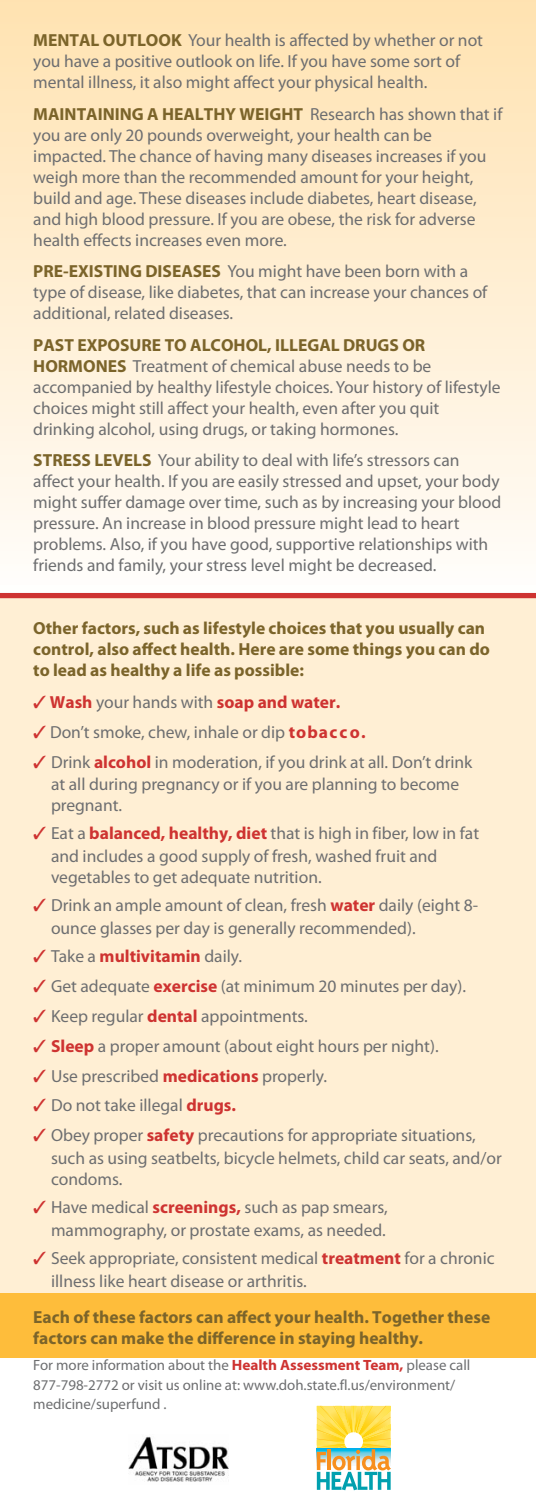
<style>
.page{position:relative;width:536px;height:1512px;background:#fff}
.page>*{position:absolute;margin:0;border:0;box-sizing:border-box;transform-origin:0 0}
.t1{font:17.5px/21px "Myriad Pro";color:#6d6e70}
.t2{font:700 17.5px/21px "Myriad Pro";color:#7b642a}
.t3{font:700 17.5px "Myriad Pro";color:#ce3331}
.t4{font:14.88px/19.2px "Myriad Pro";color:#6d6e70}
.s1{font-weight:700;color:#7b642a}
.s2{font-weight:400;color:#6d6e70}
.s3{color:#ce3331}
.s4{font-weight:700;color:#ce3331}
.s5{font-family:"Myriad Web Pro";font-weight:700;color:#ce3331}
</style>
<div class="page">
<img style="left:128px;top:1436px;width:100px;height:46px">
<div style="left:0;top:0;width:536px;height:595px;background:linear-gradient(to bottom,#ffe2b0,#fffdfa)"></div>
<div style="left:0;top:596px;width:536px;height:702px;background:#ffefd4"></div>
<div style="left:0;top:1294px;width:536px;height:64px;background:#febd3b"></div>
<div style="left:0;top:593px;width:536px;height:5px;background:#ce3331"></div>
<svg style="left:317px;top:1406px;width:74px;height:84px"></svg>
<p class="t1" style="left:33px;top:31px;width:451px"><span class="s1">MENTAL OUTLOOK</span> Your health is affected by whether or not you have a positive outlook on life. If you have some sort of mental illness, it also might affect your physical health.</p>
<p class="t1" style="left:33px;top:105px;width:470px"><span class="s1">MAINTAINING A HEALTHY WEIGHT</span> Research has shown that if you are only 20 pounds overweight, your health can be impacted. The chance of having many diseases increases if you weigh more than the recommended amount for your height, build and age. These diseases include diabetes, heart disease, and high blood pressure. If you are obese, the risk for adverse health effects increases even more.</p>
<p class="t1" style="left:33px;top:262px;width:455px"><span class="s1">PRE-EXISTING DISEASES</span> You might have been born with a type of disease, like diabetes, that can increase your chances of additional, related diseases.</p>
<p class="t1" style="left:33px;top:336px;width:469px"><span class="s1">PAST EXPOSURE TO ALCOHOL, ILLEGAL DRUGS OR HORMONES</span> Treatment of chemical abuse needs to be accompanied by healthy lifestyle choices. Your history of lifestyle choices might still affect your health, even after you quit drinking alcohol, using drugs, or taking hormones.</p>
<p class="t1" style="left:33px;top:451px;width:469px"><span class="s1">STRESS LEVELS</span> Your ability to deal with life’s stressors can affect your health. If you are easily stressed and upset, your body might suffer damage over time, such as by increasing your blood pressure. An increase in blood pressure might lead to heart problems. Also, if you have good, supportive relationships with friends and family, your stress level might be decreased.</p>
<p class="t2" style="left:33px;top:619px;width:458px">Other factors, such as lifestyle choices that you usually can control, also affect health. Here are some things you can do to lead as healthy a life as possible:</p>
<p class="t3" style="left:33px;top:695px;width:308px">✓ Wash <span class="s2">your hands with</span> soap and water.</p>
<p class="t1" style="left:33px;top:723px;width:334px"><span class="s3">✓</span> Don’t smoke, chew, inhale or dip <span class="s4">tobacco.</span></p>
<p class="t1" style="left:33px;top:752px;width:440px;line-height:22.9px;text-align:center"><span class="s3">✓</span> Drink <span class="s4">alcohol</span> in moderation, if you drink at all. Don’t drink at all during pregnancy or if you are planning to become</p>
<p class="t1" style="left:51px;top:797px;width:73px">pregnant.</p>
<p class="t1" style="left:51px;top:824px;width:429px;line-height:22.9px;text-indent:-18px"><span class="s3">✓</span> Eat a <span class="s4">balanced, healthy, diet</span> that is high in fiber, low in fat and includes a good supply of fresh, washed fruit and</p>
<p class="t1" style="left:51px;top:868px;width:272px">vegetables to get adequate nutrition.</p>
<p class="t1" style="left:51px;top:895px;width:428px;line-height:22.9px;text-indent:-18px"><span class="s3">✓</span> Drink an ample amount of clean, fresh <span class="s4">water</span> daily (eight 8- ounce glasses per day is generally recommended).</p>
<p class="t3" style="left:33px;top:950px;width:210px">✓ <span class="s2">Take a</span> multivitamin <span class="s2">daily.</span></p>
<p class="t1" style="left:33px;top:977px;width:434px"><span class="s3">✓</span> Get adequate <span class="s4">exercise</span> (at minimum 20 minutes per day).</p>
<p class="t1" style="left:33px;top:1007px;width:276px"><span class="s3">✓</span> Keep regular <span class="s4">dental</span> appointments.</p>
<p class="t1" style="left:33px;top:1037px;width:407px"><span class="s3">✓</span> <span class="s4">Sleep</span> a proper amount (about eight hours per night).</p>
<p class="t1" style="left:33px;top:1067px;width:295px"><span class="s3">✓</span> Use prescribed <span class="s4">medications</span> properly.</p>
<p class="t1" style="left:33px;top:1097px;width:204px"><span class="s3">✓</span> Do not take illegal <span class="s4">drugs.</span></p>
<p class="t1" style="left:51px;top:1125px;width:452px;line-height:22.9px;text-indent:-18px"><span class="s3">✓</span> Obey proper <span class="s4">safety</span> precautions for appropriate situations, such as using seatbelts, bicycle helmets, child car seats, and/or</p>
<p class="t1" style="left:51px;top:1170px;width:73px">condoms.</p>
<p class="t1" style="left:33px;top:1197px;width:356px;line-height:22.9px;text-align:right"><span class="s3">✓</span> Have medical <span class="s4">screenings,</span> such as pap smears, mammography, or prostate exams, as needed.</p>
<p class="t1" style="left:51px;top:1248px;width:445px;line-height:22.9px;text-indent:-18px"><span class="s3">✓</span> Seek appropriate, consistent medical <span class="s4">treatment</span> for a chronic illness like heart disease or arthritis.</p>
<p class="t2" style="left:33px;top:1308px;width:458px">Each of these factors can affect your health. Together these factors can make the difference in staying healthy.</p>
<p class="t4" style="left:33px;top:1357px;width:438px">For more information about the <span class="s5">Health Assessment Team,</span> please call<br>877-798-2772 or visit us online at: www.doh.state.fl.us/environment/ medicine/superfund .</p>
</div>
